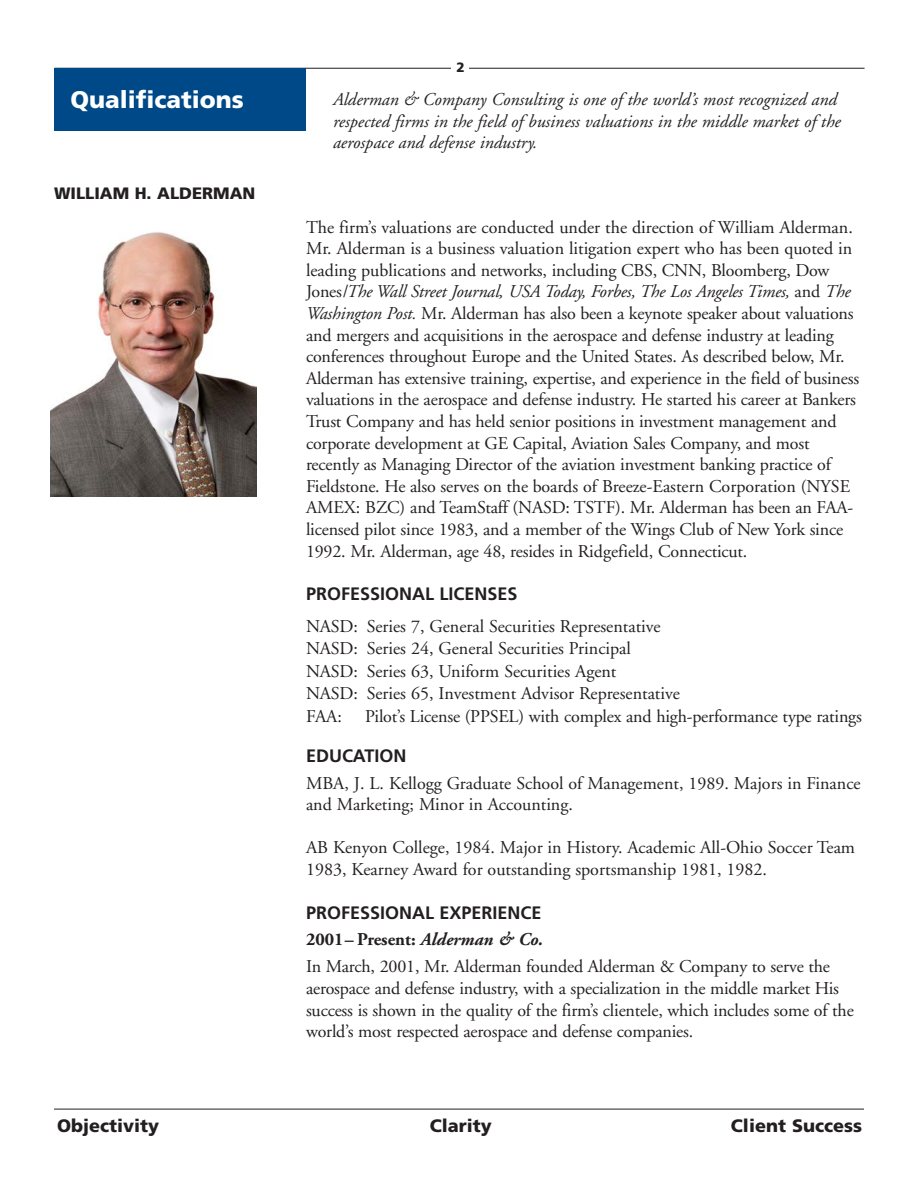
<style>
.page{position:relative;width:918px;height:1188px;background:#fff}
.page>*{position:absolute;margin:0;border:0;box-sizing:border-box;transform-origin:0 0}
.t1{font:900 24px "Frutiger";color:#fff}
.t2{font:18px/21.6px "Adobe Garamond";letter-spacing:-.01em;color:#231f20}
.t3{font:italic 18px/21.6px "Adobe Garamond";color:#231f20}
.t4{font:700 18px "Frutiger";color:#231f20}
.t5{font:900 18px "Frutiger";color:#231f20}
.t6{font:900 16.5px "Frutiger";color:#231f20}
.t7{font:900 13.5px "Frutiger";color:#231f20}
.s1{font-style:italic}
.s2{font-weight:700}
.s3{font-weight:700;font-style:italic}
</style>
<div class="page">
<hr style="left:54px;top:1109px;width:810px;height:1px;background:#231f20">
<hr style="left:55px;top:68px;width:810px;height:1px;background:#231f20">
<div style="left:54px;top:68px;width:252px;height:63px;background:#004988"></div>
<div style="left:452px;top:45px;width:18px;height:41px;background:#fff"></div>
<img style="left:51px;top:232px;width:205px;height:264px">
<h1 class="t1" style="left:71px;top:90px;width:175px">Qualifications</h1>
<p class="t6" style="left:54px;top:187px;width:203px">WILLIAM H. ALDERMAN</p>
<p class="t7" style="left:456px;top:62px;width:10px">2</p>
<p class="t3" style="left:333px;top:90px;width:509px">Alderman &amp; Company Consulting is one of the world’s most recognized and respected firms in the field of business valuations in the middle market of the aerospace and defense industry.</p>
<p class="t2" style="left:306px;top:218px;width:555px">The firm’s valuations are conducted under the direction of William Alderman.<br>Mr. Alderman is a business valuation litigation expert who has been quoted in leading publications and networks, including CBS, CNN, Bloomberg, Dow Jones/<span class="s1">The Wall Street Journal, USA Today, Forbes, The Los Angeles Times,</span> and <span class="s1">The Washington Post.</span> Mr. Alderman has also been a keynote speaker about valuations and mergers and acquisitions in the aerospace and defense industry at leading conferences throughout Europe and the United States. As described below, Mr.<br>Alderman has extensive training, expertise, and experience in the field of business valuations in the aerospace and defense industry. He started his career at Bankers Trust Company and has held senior positions in investment management and corporate development at GE Capital, Aviation Sales Company, and most recently as Managing Director of the aviation investment banking practice of Fieldstone. He also serves on the boards of Breeze-Eastern Corporation (NYSE AMEX: BZC) and TeamStaff (NASD: TSTF). Mr. Alderman has been an FAA&shy;licensed pilot since 1983, and a member of the Wings Club of New York since 1992. Mr. Alderman, age 48, resides in Ridgefield, Connecticut.</p>
<p class="t4" style="left:306px;top:587px;width:213px">PROFESSIONAL LICENSES</p>
<p class="t2" style="left:306px;top:616px;width:375px;line-height:22.5px">NASD: Series 7, General Securities Representative NASD: Series 24, General Securities Principal NASD: Series 63, Uniform Securities Agent<br>NASD: Series 65, Investment Advisor Representative FAA:</p>
<p class="t2" style="left:365px;top:707px;width:498px">Pilot’s License (PPSEL) with complex and high-performance type ratings</p>
<p class="t4" style="left:306px;top:748px;width:102px">EDUCATION</p>
<p class="t2" style="left:306px;top:774px;width:556px">MBA, J. L. Kellogg Graduate School of Management, 1989. Majors in Finance and Marketing; Minor in Accounting.</p>
<p class="t2" style="left:306px;top:838px;width:551px">AB Kenyon College, 1984. Major in History. Academic All-Ohio Soccer Team<br>1983, Kearney Award for outstanding sportsmanship 1981, 1982.</p>
<p class="t4" style="left:306px;top:905px;width:237px">PROFESSIONAL EXPERIENCE</p>
<p class="t2" style="left:306px;top:928px;width:526px;line-height:26.8px"><span class="s2">2001– Present:</span> <span class="s3">Alderman &amp; Co.<br></span>In March, 2001, Mr. Alderman founded Alderman &amp; Company to serve the</p>
<p class="t2" style="left:306px;top:979px;width:549px">aerospace and defense industry, with a specialization in the middle market His success is shown in the quality of the firm’s clientele, which includes some of the world’s most respected aerospace and defense companies.</p>
<p class="t5" style="left:57px;top:1119px;width:104px">Objectivity</p>
<p class="t5" style="left:430px;top:1119px;width:64px">Clarity</p>
<p class="t5" style="left:731px;top:1119px;width:133px">Client Success</p>
</div>
